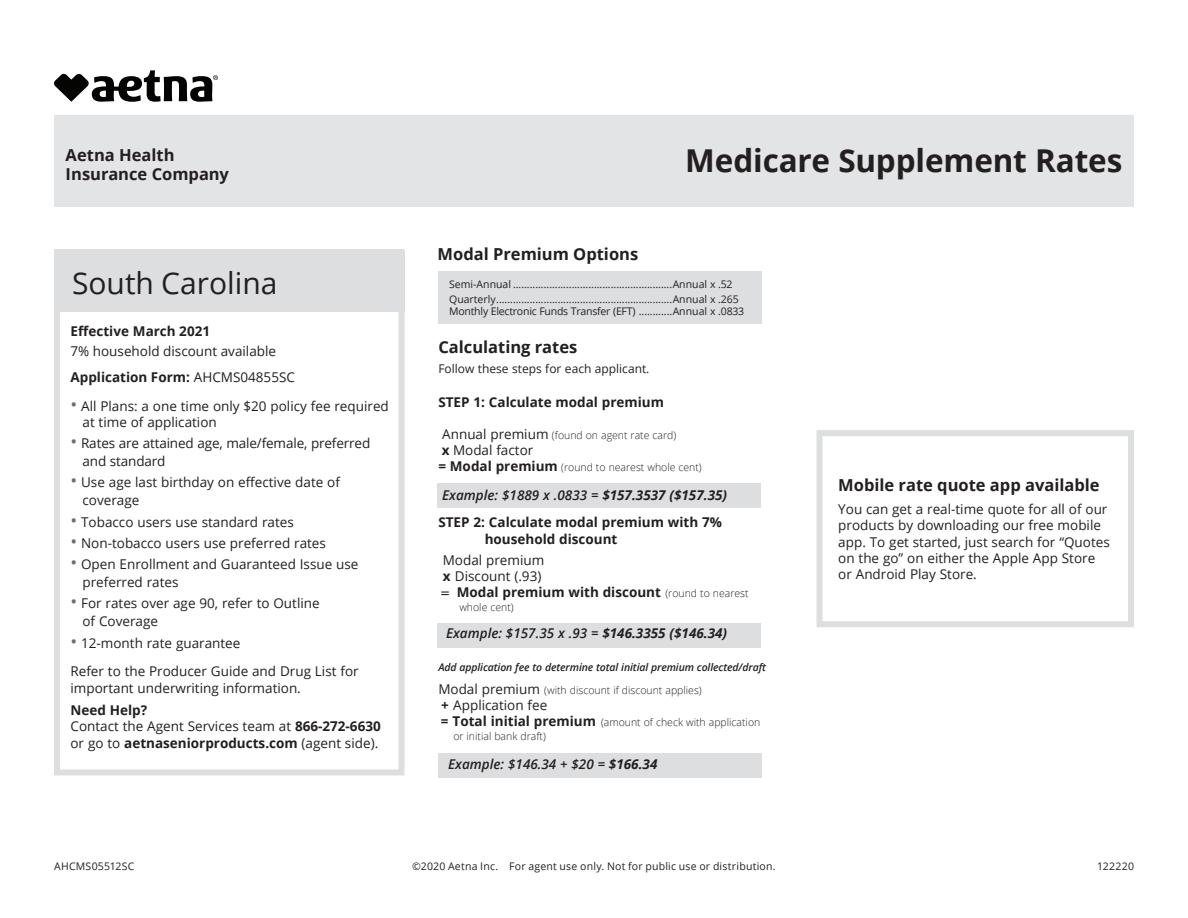
<style>
.page{position:relative;width:1188px;height:918px;background:#fff}
.page>*{position:absolute;margin:0;border:0;box-sizing:border-box;transform-origin:0 0}
.t1{font:700 31.5px "Open Sans";letter-spacing:-.005em;color:#231f20}
.t2{font:30px "Open Sans";color:#231f20}
.t3{font:700 16.5px/19.5px "Open Sans";color:#231f20}
.t4{font:13.5px/16.2px "Open Sans";color:#231f20}
.t5{font:700 13.5px/27px "Open Sans";color:#231f20}
.t6{font:italic 600 13.5px "Open Sans";color:#231f20}
.t7{font:12px "Open Sans";color:#231f20}
.t8{font:10.5px/15px "Open Sans";color:#231f20}
.t9{font:300 10.5px/13.5px "Open Sans";color:#231f20}
.t10{font:italic 600 10.5px/23px "Open Sans";letter-spacing:-.01em;color:#231f20}
.t11{font:10.5px "Open Sans";letter-spacing:.02em;color:#231f20}
.t12{font:10.5px "Open Sans";letter-spacing:-.02em;color:#231f20}
.t13{font:10.5px "Open Sans";letter-spacing:.025em;color:#231f20}
.s1{font-weight:700}
.s2{font-size:18px;color:#6c6d70}
.s3{font-weight:400;font-size:13.5px}
.s4{font-weight:700;font-size:13.5px}
.s5{font-weight:600;font-style:italic}
.s6{font-style:italic}
.s7{font-family:"Univers"}
.s8{font-weight:300;font-size:10.5px}
.s9{font-weight:400;font-style:normal;font-size:13.5px}
.s10{font-weight:300;font-style:normal}
</style>
<div class="page">
<div style="left:54px;top:115px;width:1080px;height:92px;background:#dddee0"></div>
<div style="left:54px;top:251px;width:351px;height:60px;background:#dddee0"></div>
<div style="left:54px;top:249px;width:351px;height:526px;border:6px solid #dddee0"></div>
<div style="left:438px;top:753px;width:324px;height:24px;background:#dddee0"></div>
<div style="left:438px;top:483px;width:323px;height:25px;background:#dddee0"></div>
<div style="left:438px;top:624px;width:323px;height:24px;background:#dddee0"></div>
<div style="left:438px;top:271px;width:324px;height:53px;background:#dddee0"></div>
<div style="left:816px;top:430px;width:318px;height:197px;border:6px solid #dddee0"></div>
<svg style="left:54px;top:70px;width:164px;height:32px"></svg>
<p class="t3" style="left:66px;top:145px;width:165px">Aetna Health<br>Insurance Company</p>
<h1 class="t1" style="left:685px;top:139px;width:439px">Medicare Supplement Rates</h1>
<h2 class="t2" style="left:72px;top:262px;width:207px">South Carolina</h2>
<p class="t5" style="left:70px;top:318px;width:141px">Effective March 2021</p>
<p class="t4" style="left:70px;top:338px;width:226px;line-height:26.2px">7% household discount available<br><span class="s1">Application Form:</span> AHCMS04855SC</p>
<p class="t4" style="left:82px;top:397px;width:308px;text-indent:-12px"><span class="s2">•</span> All Plans: a one time only $20 policy fee required at time of application</p>
<p class="t4" style="left:82px;top:434px;width:289px;line-height:18px;text-indent:-12px"><span class="s2">•</span> Rates are attained age, male/female, preferred and standard</p>
<p class="t4" style="left:82px;top:473px;width:259px;line-height:18px;text-indent:-12px"><span class="s2">•</span> Use age last birthday on effective date of coverage</p>
<p class="t4" style="left:70px;top:513px;width:225px"><span class="s2">•</span> Tobacco users use standard rates</p>
<p class="t4" style="left:70px;top:535px;width:257px"><span class="s2">•</span> Non-tobacco users use preferred rates</p>
<p class="t4" style="left:82px;top:555px;width:278px;line-height:18px;text-indent:-12px"><span class="s2">•</span> Open Enrollment and Guaranteed Issue use preferred rates</p>
<p class="t4" style="left:82px;top:594px;width:239px;line-height:18px;text-indent:-12px"><span class="s2">•</span> For rates over age 90, refer to Outline of Coverage</p>
<p class="t4" style="left:70px;top:628px;width:290px;line-height:28.8px"><span class="s2">•</span> 12-month rate guarantee<br>Refer to the Producer Guide and Drug List for</p>
<p class="t4" style="left:70px;top:680px;width:232px">important underwriting information.</p>
<p class="t4" style="left:70px;top:701px;width:312px"><span class="s1">Need Help?<br></span>Contact the Agent Services team at <span class="s1">866-272-6630 </span>or go to <span class="s1">aetnaseniorproducts.com</span> (agent side).</p>
<p class="t3" style="left:438px;top:244px;width:202px">Modal Premium Options</p>
<p class="t8" style="left:449px;top:277px;width:291px">Semi-Annual .........................................................Annual x .52<br>Quarterly...............................................................Annual x .265</p>
<p class="t12" style="left:449px;top:304px;width:297px">Monthly Electronic Funds Transfer (EFT) ............Annual x .0833</p>
<p class="t3" style="left:438px;top:337px;width:141px">Calculating rates</p>
<p class="t7" style="left:438px;top:361px;width:213px">Follow these steps for each applicant.</p>
<p class="t5" style="left:438px;top:388px;width:227px">STEP 1: Calculate modal premium</p>
<p class="t9" style="left:442px;top:428px;width:236px"><span class="s3">Annual premium</span> (found on agent rate card)</p>
<p class="t4" style="left:442px;top:441px;width:93px"><span class="s1">x</span> Modal factor</p>
<p class="t9" style="left:438px;top:460px;width:265px"><span class="s4">= Modal premium</span> (round to nearest whole cent)</p>
<p class="t5" style="left:438px;top:481px;width:290px"><span class="s5">Example: $1889 x .0833 =</span> <span class="s6">$157.3537 ($157.35)<br></span>STEP 2: Calculate modal premium with 7%</p>
<p class="t5" style="left:485px;top:525px;width:134px">household discount</p>
<p class="t4" style="left:443px;top:552px;width:103px">Modal premium</p>
<p class="t4" style="left:443px;top:568px;width:100px"><span class="s1">x</span> Discount (.93)</p>
<p class="t5" style="left:438px;top:579px;width:312px"><span class="s7">=</span> Modal premium with discount <span class="s8">(round to nearest</span></p>
<p class="t9" style="left:459px;top:600px;width:56px">whole cent)</p>
<p class="t6" style="left:446px;top:624px;width:283px">Example: $157.35 x .93 = <span class="s1">$146.3355 ($146.34)</span></p>
<p class="t10" style="left:438px;top:655px;width:329px">Add application fee to determine total initial premium collected/draft<br><span class="s9">Modal premium</span> <span class="s10">(with discount if discount applies)</span></p>
<p class="t4" style="left:441px;top:697px;width:108px"><span class="s1">+</span> Application fee</p>
<p class="t9" style="left:453px;top:715px;width:308px;text-indent:-12px"><span class="s4">= Total initial premium</span> (amount of check with application or initial bank draft)</p>
<p class="t6" style="left:448px;top:755px;width:211px">Example: $146.34 + $20 = <span class="s1">$166.34</span></p>
<p class="t3" style="left:838px;top:475px;width:263px">Mobile rate quote app available</p>
<p class="t4" style="left:838px;top:501px;width:273px">You can get a real-time quote for all of our products by downloading our free mobile app. To get started, just search for “Quotes on the go” on either the Apple App Store or Android Play Store.</p>
<p class="t13" style="left:54px;top:859px;width:82px">AHCMS05512SC</p>
<p class="t11" style="left:412px;top:859px;width:365px">©2020 Aetna Inc. For agent use only. Not for public use or distribution.</p>
<p class="t8" style="left:1097px;top:858px;width:38px">122220</p>
</div>
